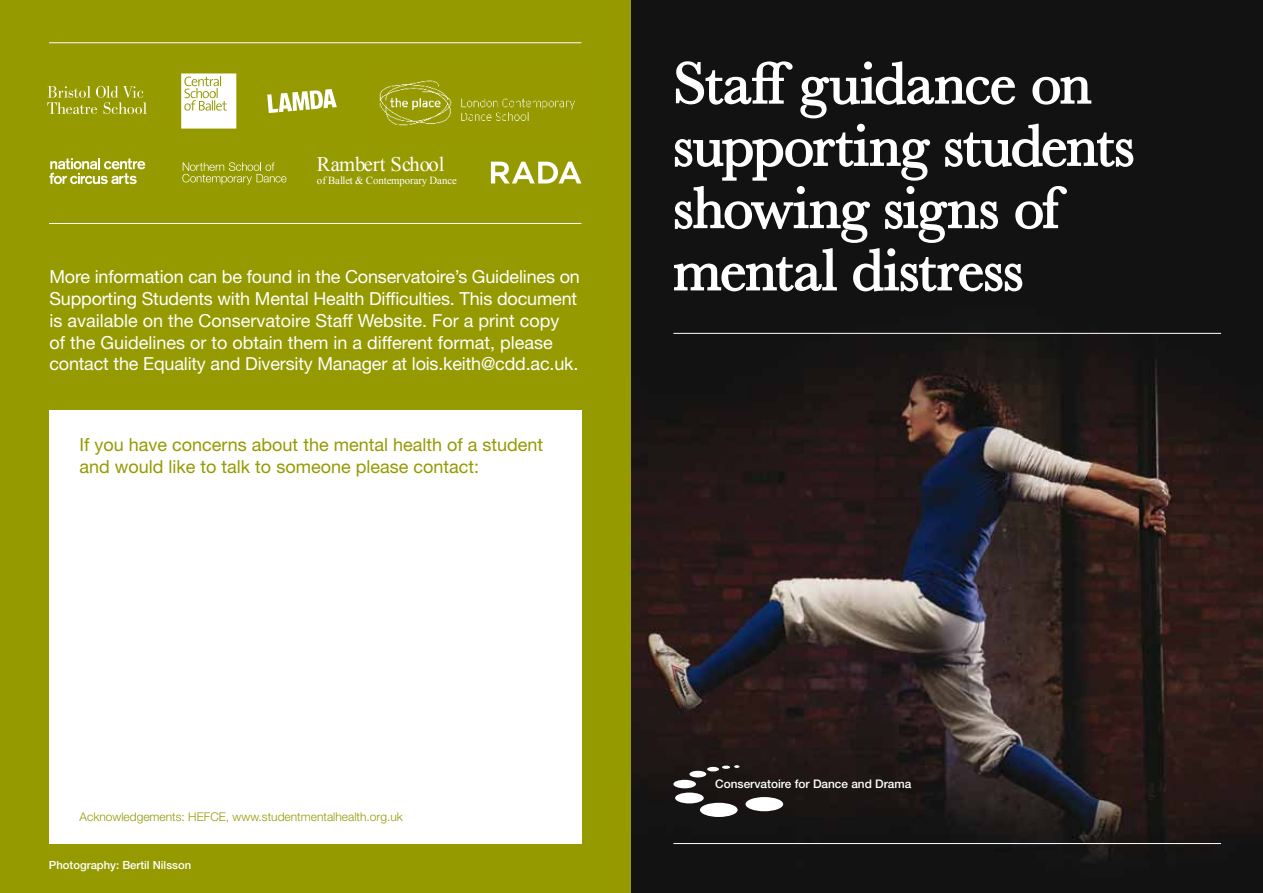
<style>
.page{position:relative;width:1263px;height:893px;background:#fff}
.page>*{position:absolute;margin:0;border:0;box-sizing:border-box;transform-origin:0 0}
.t1{font:60px/62.2px "Baskerville";letter-spacing:-.01em;color:#fff}
.t2{font:20.55px "Times New Roman";color:#fff}
.t3{font:18px/21.8px "Helvetica Neue LT Pro";letter-spacing:-.01em;color:#fff}
.t4{font:18px/21.8px "Helvetica Neue LT Pro";color:#959a00}
.t5{font:300 12px "Helvetica Neue LT Pro";color:#959a00}
.t6{font:500 11.85px "Helvetica Neue LT Pro";color:#fff}
.t7{font:500 11.25px "Helvetica Neue LT Pro";color:#fff}
.t8{font:10.8px "Times New Roman";color:#fff}
</style>
<div class="page">
<div style="left:0;top:0;width:631px;height:893px;background:#959a00"></div>
<hr style="left:49px;top:223px;width:532px;height:1px;background:#fff">
<hr style="left:49px;top:43px;width:532px;height:1px;background:#fff">
<div style="left:49px;top:410px;width:532px;height:434px;background:#fff"></div>
<img style="left:631px;top:0;width:632px;height:893px">
<svg style="left:722px;top:765px;width:17px;height:4px"></svg>
<svg style="left:707px;top:767px;width:12px;height:4px"></svg>
<div style="left:689px;top:771px;width:17px;height:6px;background:#fff;border-radius:50%"></div>
<div style="left:673px;top:780px;width:23px;height:8px;background:#fff;border-radius:50%"></div>
<div style="left:675px;top:792px;width:29px;height:11px;background:#fff;border-radius:50%"></div>
<div style="left:745px;top:797px;width:38px;height:14px;background:#fff;border-radius:50%"></div>
<div style="left:700px;top:803px;width:38px;height:14px;background:#fff;border-radius:50%"></div>
<hr style="left:673px;top:843px;width:548px;height:1px;background:#fff">
<svg style="left:673px;top:60px;width:461px;height:233px;background:#373737"></svg>
<hr style="left:673px;top:333px;width:548px;height:1px;background:#fff">
<svg style="left:47px;top:86px;width:100px;height:28px"></svg>
<svg style="left:267px;top:89px;width:70px;height:24px"></svg>
<svg style="left:181px;top:73px;width:55px;height:56px;background:#f1f1dd"></svg>
<svg style="left:49px;top:158px;width:96px;height:26px"></svg>
<svg style="left:491px;top:162px;width:90px;height:21px"></svg>
<svg style="left:182px;top:162px;width:105px;height:23px"></svg>
<img style="left:379px;top:80px;width:196px;height:46px">
<p class="t2" style="left:317px;top:150px;width:129px">Rambert School</p>
<p class="t8" style="left:317px;top:173px;width:142px">of Ballet &amp; Contemporary Dance</p>
<p class="t3" style="left:49px;top:266px;width:532px">More information can be found in the Conservatoire’s Guidelines on Supporting Students with Mental Health Difficulties. This document is available on the Conservatoire Staff Website. For a print copy<br>of the Guidelines or to obtain them in a different format, please contact the Equality and Diversity Manager at lois.keith@cdd.ac.uk.</p>
<p class="t4" style="left:80px;top:433px;width:465px">If you have concerns about the mental health of a student and would like to talk to someone please contact:</p>
<h1 class="t1" style="left:673px;top:53px;width:462px">Staff guidance on supporting students showing signs of mental distress</h1>
<p class="t5" style="left:80px;top:809px;width:325px">Acknowledgements: HEFCE, www.studentmentalhealth.org.uk</p>
<p class="t7" style="left:49px;top:858px;width:144px">Photography: Bertil Nilsson</p>
<p class="t6" style="left:715px;top:776px;width:198px">Conservatoire for Dance and Drama</p>
</div>
